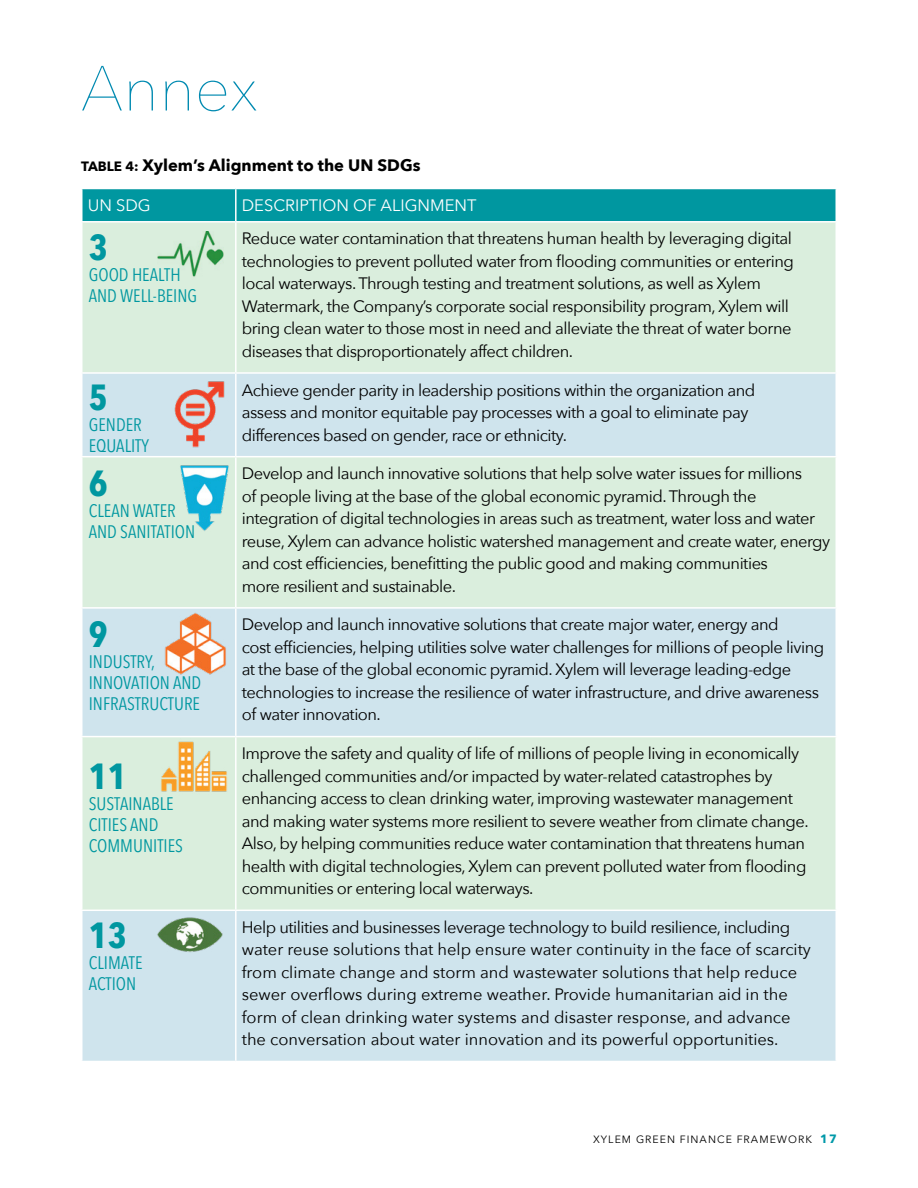
<style>
.page{position:relative;width:918px;height:1188px;background:#fff}
.page>*{position:absolute;margin:0;border:0;box-sizing:border-box;transform-origin:0 0}
.t1{font:200 63px "Avenir Next";color:#008ab1}
.t2{font:700 condensed 36px "Avenir Next LT Pro";color:#0097a0}
.t3{font:condensed 18px/21px "Avenir Next LT Pro";color:#0097a0}
.t4{font:16.5px/22.5px "Avenir Next";letter-spacing:-.03em;color:#000}
.t5{font:16.5px/22.5px "Avenir Next";color:#000}
.t6{font:700 16.5px "Avenir Next";color:#000}
.t7{font:16.5px "Avenir Next";color:#fff}
.t8{font:10.5px "Avenir Next LT Pro";letter-spacing:.1em;color:#000}
.s1{font-size:13.5px}
.s2{font-weight:700;font-size:12px;color:#0099a9}
</style>
<div class="page">
<div style="left:82px;top:189px;width:754px;height:32px;background:#0097a0"></div>
<div style="left:82px;top:223px;width:754px;height:149px;background:#daeedd"></div>
<svg style="left:82px;top:374px;width:754px;height:687px;background:#d4e8e5"></svg>
<hr style="left:235px;top:189px;width:2px;height:32px;background:#fff">
<hr style="left:235px;top:223px;width:2px;height:149px;background:#fff">
<hr style="left:235px;top:374px;width:2px;height:82px;background:#fff">
<hr style="left:81px;top:456px;width:155px;height:1px;background:#fff">
<hr style="left:236px;top:456px;width:601px;height:1px;background:#fff">
<hr style="left:235px;top:457px;width:2px;height:150px;background:#fff">
<hr style="left:81px;top:607px;width:155px;height:2px;background:#fff">
<hr style="left:236px;top:607px;width:601px;height:2px;background:#fff">
<hr style="left:235px;top:609px;width:2px;height:127px;background:#fff">
<hr style="left:81px;top:736px;width:155px;height:1px;background:#fff">
<hr style="left:236px;top:736px;width:601px;height:1px;background:#fff">
<hr style="left:235px;top:737px;width:2px;height:173px;background:#fff">
<hr style="left:81px;top:910px;width:155px;height:1px;background:#fff">
<hr style="left:236px;top:910px;width:601px;height:1px;background:#fff">
<hr style="left:235px;top:911px;width:2px;height:150px;background:#fff">
<img style="left:158px;top:231px;width:66px;height:49px">
<img style="left:166px;top:380px;width:67px;height:68px">
<img style="left:170px;top:464px;width:68px;height:68px">
<img style="left:156px;top:901px;width:68px;height:68px">
<img style="left:160px;top:733px;width:68px;height:68px">
<img style="left:162px;top:610px;width:68px;height:68px">
<h1 class="t1" style="left:81px;top:35px;width:179px">Annex</h1>
<p class="t6" style="left:81px;top:151px;width:341px"><span class="s1">TABLE 4:</span> Xylem’s Alignment to the UN SDGs</p>
<p class="t7" style="left:88px;top:191px;width:65px">UN SDG</p>
<p class="t7" style="left:242px;top:191px;width:236px">DESCRIPTION OF ALIGNMENT</p>
<p class="t4" style="left:242px;top:227px;width:554px">Reduce water contamination that threatens human health by leveraging digital technologies to prevent polluted water from flooding communities or entering local waterways. Through testing and treatment solutions, as well as Xylem Watermark, the Company’s corporate social responsibility program, Xylem will bring clean water to those most in need and alleviate the threat of water borne diseases that disproportionately affect children.</p>
<p class="t4" style="left:242px;top:378px;width:515px">Achieve gender parity in leadership positions within the organization and assess and monitor equitable pay processes with a goal to eliminate pay differences based on gender, race or ethnicity.</p>
<p class="t4" style="left:242px;top:462px;width:590px">Develop and launch innovative solutions that help solve water issues for millions<br>of people living at the base of the global economic pyramid. Through the integration of digital technologies in areas such as treatment, water loss and water reuse, Xylem can advance holistic watershed management and create water, energy and cost efficiencies, benefitting the public good and making communities<br>more resilient and sustainable.</p>
<p class="t4" style="left:242px;top:613px;width:584px">Develop and launch innovative solutions that create major water, energy and<br>cost efficiencies, helping utilities solve water challenges for millions of people living at the base of the global economic pyramid. Xylem will leverage leading-edge technologies to increase the resilience of water infrastructure, and drive awareness of water innovation.</p>
<p class="t4" style="left:242px;top:741px;width:568px">Improve the safety and quality of life of millions of people living in economically challenged communities and/or impacted by water-related catastrophes by enhancing access to clean drinking water, improving wastewater management and making water systems more resilient to severe weather from climate change.<br>Also, by helping communities reduce water contamination that threatens human health with digital technologies, Xylem can prevent polluted water from flooding communities or entering local waterways.</p>
<p class="t5" style="left:242px;top:915px;width:571px">Help utilities and businesses leverage technology to build resilience, including water reuse solutions that help ensure water continuity in the face of scarcity from climate change and storm and wastewater solutions that help reduce sewer overflows during extreme weather. Provide humanitarian aid in the form of clean drinking water systems and disaster response, and advance the conversation about water innovation and its powerful opportunities.</p>
<h2 class="t2" style="left:89px;top:225px;width:20px">3</h2>
<p class="t3" style="left:89px;top:264px;width:110px">GOOD HEALTH<br>AND WELL-BEING</p>
<h2 class="t2" style="left:89px;top:375px;width:20px">5</h2>
<p class="t3" style="left:89px;top:414px;width:62px">GENDER<br>EQUALITY</p>
<h2 class="t2" style="left:89px;top:461px;width:20px">6</h2>
<p class="t3" style="left:89px;top:500px;width:108px">CLEAN WATER<br>AND SANITATION</p>
<h2 class="t2" style="left:89px;top:612px;width:20px">9</h2>
<p class="t3" style="left:89px;top:651px;width:114px">INDUSTRY,<br>INNOVATION AND<br>INFRASTRUCTURE</p>
<h2 class="t2" style="left:89px;top:754px;width:39px">11</h2>
<p class="t3" style="left:89px;top:793px;width:96px">SUSTAINABLE<br>CITIES AND<br>COMMUNITIES</p>
<h2 class="t2" style="left:89px;top:914px;width:39px">13</h2>
<p class="t3" style="left:89px;top:952px;width:55px">CLIMATE<br>ACTION</p>
<p class="t8" style="left:593px;top:1133px;width:245px">XYLEM GREEN FINANCE FRAMEWORK <span class="s2">17</span></p>
</div>
